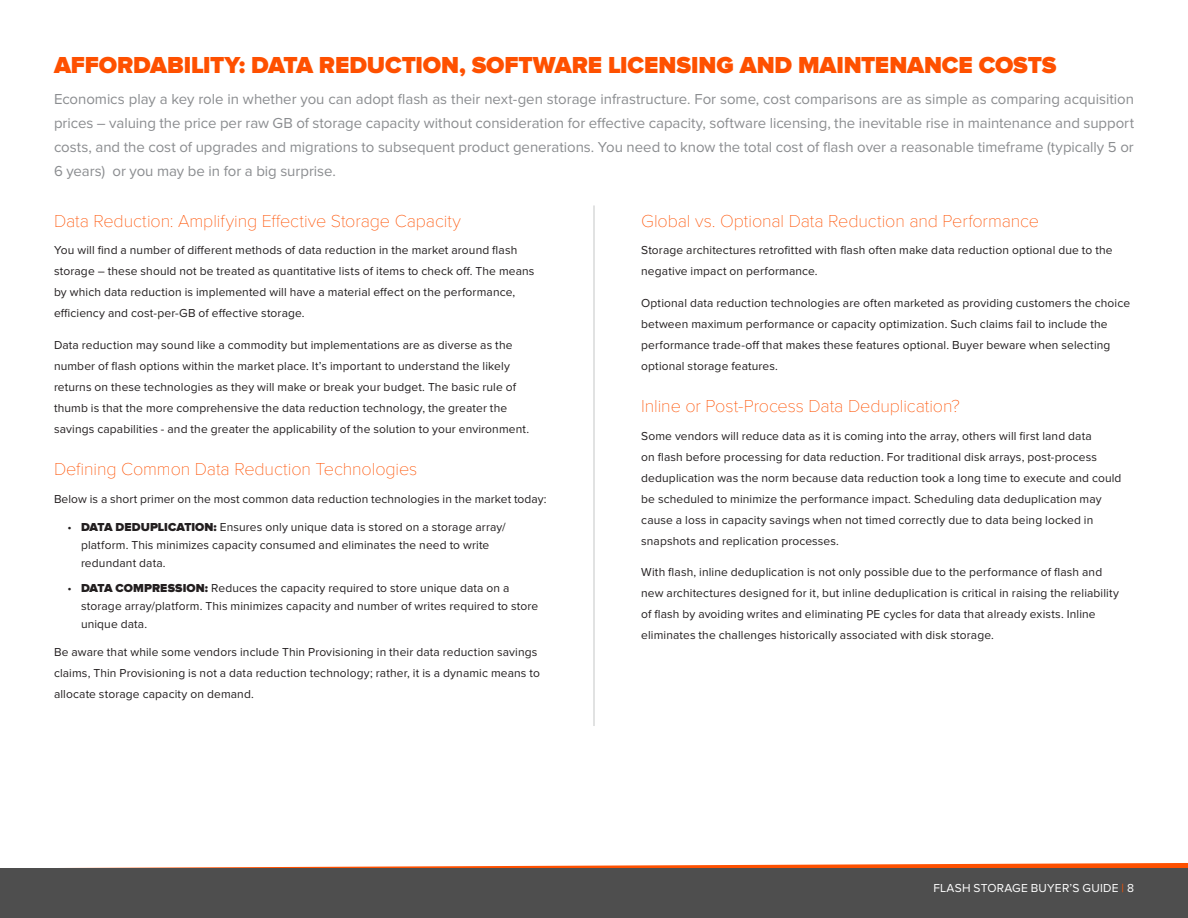
<style>
.page{position:relative;width:1188px;height:918px;background:#fff}
.page>*{position:absolute;margin:0;border:0;box-sizing:border-box;transform-origin:0 0}
.Heading_1{font:900 24px "Proxima Nova";letter-spacing:-.005em;color:#fe5000}
.Heading_2{font:100 18px "Proxima Nova T";letter-spacing:-.005em;color:#fe5000}
.Subheading{font:15px/24px "Proxima Nova";letter-spacing:-.005em;color:#8b8d90;text-align:justify}
.Body_Copy{font:12px/21px "Proxima Nova";letter-spacing:.01em;color:#231f20}
.t1{font:12px "Proxima Nova";letter-spacing:.02em;color:#fff}
.s1{font-weight:900}
.s2{color:#fe5000}
</style>
<div class="page">
<hr style="left:594px;top:205px;width:1px;height:521px;background:#c5c6c7">
<svg style="left:66px;top:863px;width:1122px;height:5px"></svg>
<div style="left:0;top:868px;width:1188px;height:50px;background:#4e4e4e"></div>
<p class="Heading_1" style="left:54px;top:51px;width:1004px">AFFORDABILITY: DATA REDUCTION, SOFTWARE LICENSING AND MAINTENANCE COSTS</p>
<p class="Subheading" style="left:54px;top:87px;width:1082px">Economics play a key role in whether you can adopt flash as their next-gen storage infrastructure. For some, cost comparisons are as simple as comparing acquisition prices – valuing the price per raw GB of storage capacity without consideration for effective capacity, software licensing, the inevitable rise in maintenance and support costs, and the cost of upgrades and migrations to subsequent product generations. You need to know the total cost of flash over a reasonable timeframe (typically 5 or 6 years) or you may be in for a big surprise.</p>
<p class="Heading_2" style="left:54px;top:210px;width:409px">Data Reduction: Amplifying Effective Storage Capacity</p>
<p class="Body_Copy" style="left:54px;top:240px;width:482px">You will find a number of different methods of data reduction in the market around flash storage – these should not be treated as quantitative lists of items to check off. The means by which data reduction is implemented will have a material effect on the performance, efficiency and cost-per-GB of effective storage.</p>
<p class="Body_Copy" style="left:54px;top:335px;width:477px">Data reduction may sound like a commodity but implementations are as diverse as the number of flash options within the market place. It’s important to understand the likely returns on these technologies as they will make or break your budget. The basic rule of thumb is that the more comprehensive the data reduction technology, the greater the savings capabilities - and the greater the applicability of the solution to your environment.</p>
<p class="Heading_2" style="left:54px;top:459px;width:365px">Defining Common Data Reduction Technologies</p>
<p class="Body_Copy" style="left:54px;top:488px;width:494px">Below is a short primer on the most common data reduction technologies in the market today:</p>
<p class="Body_Copy" style="left:81px;top:519px;width:426px;line-height:18px;text-indent:-14px">• <span class="s1">DATA DEDUPLICATION:</span> Ensures only unique data is stored on a storage array/ platform. This minimizes capacity consumed and eliminates the need to write redundant data.</p>
<p class="Body_Copy" style="left:81px;top:579px;width:459px;line-height:18px;text-indent:-14px">• <span class="s1">DATA COMPRESSION:</span> Reduces the capacity required to store unique data on a storage array/platform. This minimizes capacity and number of writes required to store unique data.</p>
<p class="Body_Copy" style="left:54px;top:642px;width:487px">Be aware that while some vendors include Thin Provisioning in their data reduction savings claims, Thin Provisioning is not a data reduction technology; rather, it is a dynamic means to allocate storage capacity on demand.</p>
<p class="Heading_2" style="left:641px;top:210px;width:399px">Global vs. Optional Data Reduction and Performance</p>
<p class="Body_Copy" style="left:641px;top:240px;width:473px">Storage architectures retrofitted with flash often make data reduction optional due to the negative impact on performance.</p>
<p class="Body_Copy" style="left:641px;top:293px;width:490px">Optional data reduction technologies are often marketed as providing customers the choice between maximum performance or capacity optimization. Such claims fail to include the performance trade-off that makes these features optional. Buyer beware when selecting optional storage features.</p>
<p class="Heading_2" style="left:641px;top:396px;width:320px">Inline or Post-Process Data Deduplication?</p>
<p class="Body_Copy" style="left:641px;top:425px;width:482px">Some vendors will reduce data as it is coming into the array, others will first land data<br>on flash before processing for data reduction. For traditional disk arrays, post-process deduplication was the norm because data reduction took a long time to execute and could be scheduled to minimize the performance impact. Scheduling data deduplication may cause a loss in capacity savings when not timed correctly due to data being locked in snapshots and replication processes.</p>
<p class="Body_Copy" style="left:641px;top:562px;width:479px">With flash, inline deduplication is not only possible due to the performance of flash and new architectures designed for it, but inline deduplication is critical in raising the reliability of flash by avoiding writes and eliminating PE cycles for data that already exists. Inline eliminates the challenges historically associated with disk storage.</p>
<p class="t1" style="left:933px;top:881px;width:202px">FLASH STORAGE BUYER’S GUIDE <span class="s2">|</span> 8</p>
</div>
